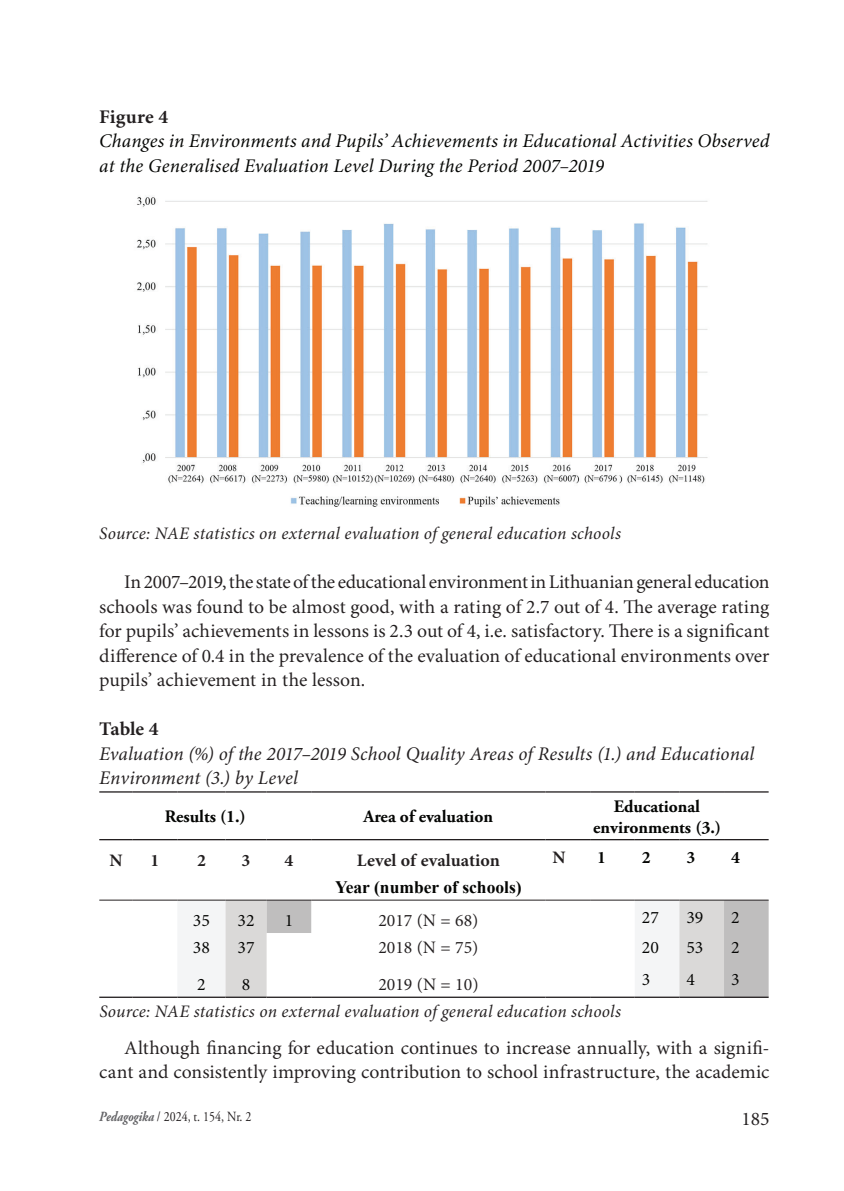
<style>
.page{position:relative;width:844px;height:1191px;background:#fff}
.page>*{position:absolute;margin:0;border:0;box-sizing:border-box;transform-origin:0 0}
.t1{font:19.25px/24.5px "Minion Pro";color:#231f20;text-align:justify}
.t2{font:italic 19.25px/24.5px "Minion Pro";color:#040503}
.t3{font:italic 19.25px/24.5px "Minion Pro";color:#231f20}
.t4{font:700 19.25px "Minion Pro";letter-spacing:-.005em;color:#231f20}
.t5{font:italic 17.5px "Minion Pro";letter-spacing:.005em;color:#231f20}
.t6{font:700 17.5px/21px "Adobe Garamond Pro";color:#040503;text-align:center}
.t7{font:17.5px "Minion Pro";color:#231f20}
.t8{font:17.5px "Minion Pro";color:#040503}
.t9{font:700 17.5px "Minion Pro";letter-spacing:.005em;color:#231f20}
.t10{font:700 17.5px "Times New Roman";color:#040503}
.t11{font:700 17.5px "Minion Pro";color:#040503}
.t12{font:14px "Adobe Garamond Pro";color:#231f20;scale:.85 1}
.s1{color:#231f20}
.s2{font-weight:700;font-style:italic;color:#636366}
</style>
<div class="page">
<img style="left:137px;top:197px;width:571px;height:310px">
<div style="left:177px;top:900px;width:48px;height:96px;background:#f4f5f6"></div>
<div style="left:225px;top:900px;width:41px;height:96px;background:#dad9d8"></div>
<svg style="left:266px;top:900px;width:502px;height:96px"></svg>
<hr style="left:99px;top:791px;width:34px;height:1px;background:#231f20">
<hr style="left:133px;top:791px;width:44px;height:1px;background:#231f20">
<hr style="left:177px;top:791px;width:48px;height:1px;background:#231f20">
<hr style="left:225px;top:791px;width:41px;height:1px;background:#231f20">
<hr style="left:266px;top:791px;width:45px;height:1px;background:#231f20">
<hr style="left:311px;top:791px;width:234px;height:1px;background:#231f20">
<hr style="left:545px;top:791px;width:45px;height:1px;background:#231f20">
<hr style="left:590px;top:791px;width:44px;height:1px;background:#231f20">
<hr style="left:634px;top:791px;width:45px;height:1px;background:#231f20">
<hr style="left:679px;top:791px;width:44px;height:1px;background:#231f20">
<hr style="left:723px;top:791px;width:45px;height:1px;background:#231f20">
<hr style="left:99px;top:839px;width:34px;height:1px;background:#231f20">
<hr style="left:133px;top:839px;width:44px;height:1px;background:#231f20">
<hr style="left:177px;top:839px;width:48px;height:1px;background:#231f20">
<hr style="left:225px;top:839px;width:41px;height:1px;background:#231f20">
<hr style="left:266px;top:839px;width:45px;height:1px;background:#231f20">
<hr style="left:311px;top:839px;width:234px;height:1px;background:#231f20">
<hr style="left:545px;top:839px;width:45px;height:1px;background:#231f20">
<hr style="left:590px;top:839px;width:44px;height:1px;background:#231f20">
<hr style="left:634px;top:839px;width:45px;height:1px;background:#231f20">
<hr style="left:679px;top:839px;width:44px;height:1px;background:#231f20">
<hr style="left:723px;top:839px;width:45px;height:1px;background:#231f20">
<hr style="left:99px;top:996px;width:34px;height:2px;background:#231f20">
<hr style="left:133px;top:996px;width:44px;height:2px;background:#231f20">
<hr style="left:177px;top:996px;width:48px;height:2px;background:#231f20">
<hr style="left:225px;top:996px;width:41px;height:2px;background:#231f20">
<hr style="left:266px;top:996px;width:45px;height:2px;background:#231f20">
<hr style="left:311px;top:996px;width:234px;height:2px;background:#231f20">
<hr style="left:545px;top:996px;width:45px;height:2px;background:#231f20">
<hr style="left:590px;top:996px;width:44px;height:2px;background:#231f20">
<hr style="left:634px;top:996px;width:45px;height:2px;background:#231f20">
<hr style="left:679px;top:996px;width:44px;height:2px;background:#231f20">
<hr style="left:723px;top:996px;width:45px;height:2px;background:#231f20">
<hr style="left:99px;top:899px;width:34px;height:1px;background:#231f20">
<hr style="left:133px;top:899px;width:44px;height:1px;background:#231f20">
<hr style="left:177px;top:899px;width:48px;height:1px;background:#231f20">
<hr style="left:225px;top:899px;width:41px;height:1px;background:#231f20">
<hr style="left:266px;top:899px;width:45px;height:1px;background:#231f20">
<hr style="left:311px;top:899px;width:234px;height:1px;background:#231f20">
<hr style="left:545px;top:899px;width:45px;height:1px;background:#231f20">
<hr style="left:590px;top:899px;width:44px;height:1px;background:#231f20">
<hr style="left:634px;top:899px;width:45px;height:1px;background:#231f20">
<hr style="left:679px;top:899px;width:44px;height:1px;background:#231f20">
<hr style="left:723px;top:899px;width:45px;height:1px;background:#231f20">
<p class="t4" style="left:99px;top:105px;width:70px">Figure 4</p>
<p class="t2" style="left:99px;top:129px;width:671px">Changes in Environments and Pupils’ Achievements in Educational Activities Observed at the Generalised Evaluation Level During the Period 2007<span class="s1">–</span>2019</p>
<p class="t5" style="left:99px;top:523px;width:523px">Source: NAE statistics on external evaluation of general education schools</p>
<p class="t1" style="left:99px;top:570px;width:671px;text-indent:25px">In 2007–2019, the state of the educational environment in Lithuanian general education schools was found to be almost good, with a rating of 2.7 out of 4. The average rating for pupils’ achievements in lessons is 2.3 out of 4, i.e. satisfactory. There is a significant difference of 0.4 in the prevalence of the evaluation of educational environments over pupils’ achievement in the lesson.</p>
<p class="t4" style="left:99px;top:717px;width:61px">Table 4</p>
<p class="t3" style="left:99px;top:742px;width:656px">Evaluation (%) of the 2017–2019 School Quality Areas of Results (1.) and Educational<br>Environment (3.) by Level</p>
<p class="t6" style="left:165px;top:806px;width:83px">Results (1.)</p>
<p class="t6" style="left:363px;top:806px;width:131px">Area of evaluation</p>
<p class="t6" style="left:593px;top:796px;width:129px">Educational environments (3.)</p>
<p class="t9" style="left:109px;top:850px;width:15px">N</p>
<p class="t9" style="left:150px;top:850px;width:10px">1</p>
<p class="t9" style="left:197px;top:850px;width:10px">2</p>
<p class="t9" style="left:241px;top:850px;width:10px">3</p>
<p class="t9" style="left:284px;top:850px;width:10px">4</p>
<p class="t9" style="left:356px;top:850px;width:145px">Level of evaluation</p>
<p class="t9" style="left:552px;top:847px;width:15px">N</p>
<p class="t11" style="left:597px;top:847px;width:10px">1</p>
<p class="t11" style="left:641px;top:847px;width:10px">2</p>
<p class="t11" style="left:686px;top:847px;width:10px">3</p>
<p class="t11" style="left:730px;top:847px;width:10px">4</p>
<p class="t10" style="left:335px;top:874px;width:188px">Year (number of schools)</p>
<p class="t8" style="left:193px;top:910px;width:19px">35</p>
<p class="t8" style="left:237px;top:910px;width:19px">32</p>
<p class="t8" style="left:284px;top:910px;width:10px">1</p>
<p class="t7" style="left:378px;top:910px;width:102px">2017 (N = 68)</p>
<p class="t8" style="left:641px;top:907px;width:19px">27</p>
<p class="t8" style="left:686px;top:907px;width:19px">39</p>
<p class="t8" style="left:730px;top:907px;width:10px">2</p>
<p class="t8" style="left:193px;top:936px;width:19px">38</p>
<p class="t8" style="left:237px;top:936px;width:19px">37</p>
<p class="t7" style="left:378px;top:936px;width:102px">2018 (N = 75)</p>
<p class="t8" style="left:641px;top:936px;width:19px">20</p>
<p class="t8" style="left:686px;top:936px;width:19px">53</p>
<p class="t8" style="left:730px;top:936px;width:10px">2</p>
<p class="t8" style="left:197px;top:974px;width:10px">2</p>
<p class="t8" style="left:242px;top:974px;width:10px">8</p>
<p class="t7" style="left:378px;top:974px;width:102px">2019 (N = 10)</p>
<p class="t8" style="left:641px;top:968px;width:10px">3</p>
<p class="t8" style="left:686px;top:968px;width:10px">4</p>
<p class="t8" style="left:731px;top:968px;width:10px">3</p>
<p class="t5" style="left:99px;top:1000px;width:523px">Source: NAE statistics on external evaluation of general education schools</p>
<p class="t1" style="left:99px;top:1036px;width:671px;text-align:right">Although financing for education continues to increase annually, with a signifi&shy;cant and consistently improving contribution to school infrastructure, the academic</p>
<p class="t12" style="left:99px;top:1108px;width:180px"><span class="s2">Pedagogika</span> / 2024, t. 154, Nr. 2</p>
<p class="t1" style="left:741px;top:1107px;width:30px">185</p>
</div>
